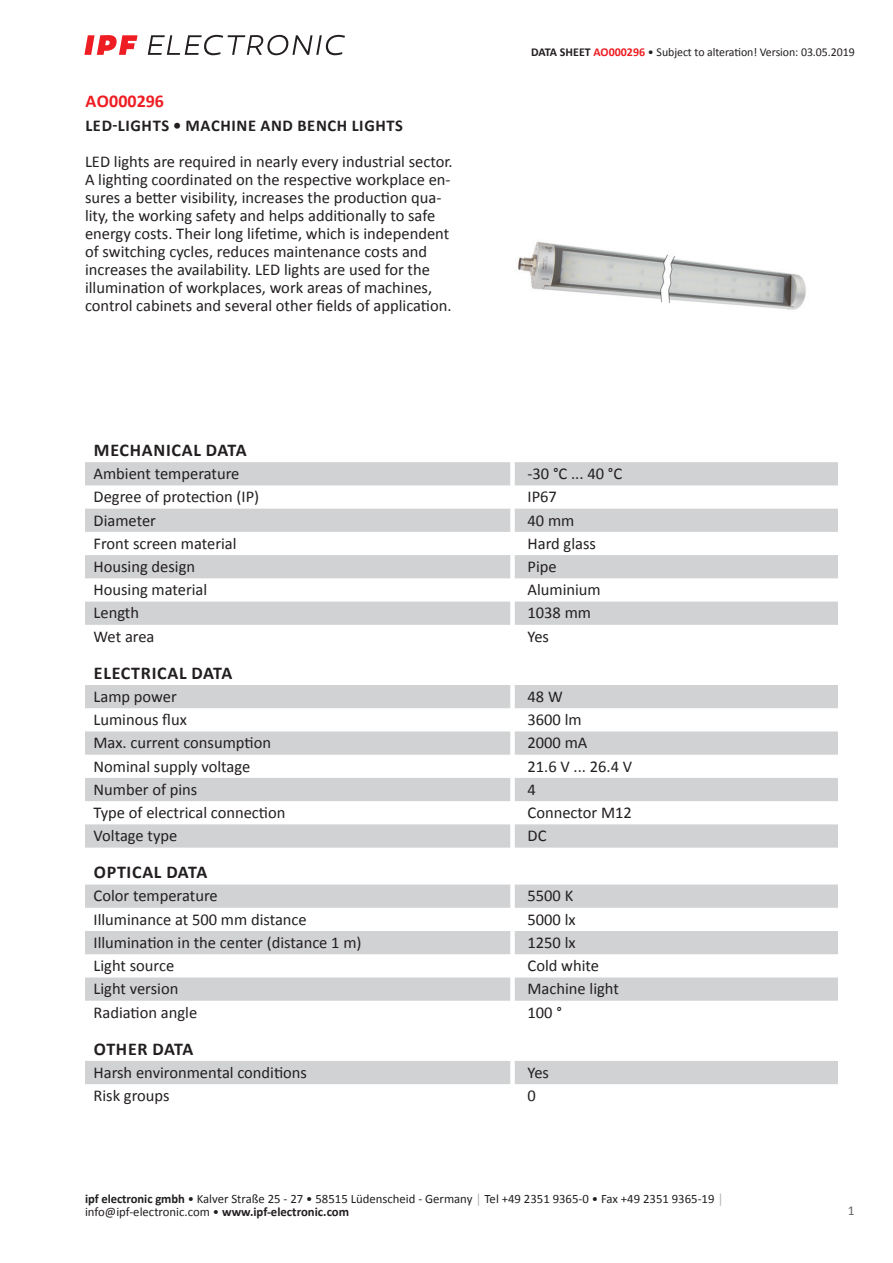
<style>
.page{position:relative;width:893px;height:1263px;background:#fff}
.page>*{position:absolute;margin:0;border:0;box-sizing:border-box;transform-origin:0 0}
.t1{font:700 18px "Calibri";letter-spacing:.04em;color:#231f20}
.t2{font:700 18px "Calibri";letter-spacing:.015em;color:#231f20}
.t3{font:700 18px "Calibri";color:#ee1d23}
.t4{font:16.5px/18px "Calibri";color:#231f20}
.t5{font:700 16.5px "Calibri";letter-spacing:.04em;color:#231f20}
.t6{font:13.5px "Calibri";color:#636366}
.t7{font:12.75px/12.6px "Calibri";color:#231f20}
.t8{font:12px "Calibri";letter-spacing:-.005em;color:#231f20}
.s1{font-weight:700}
.s2{font-weight:700;color:#ee1d23}
.s3{color:#a8a9ad}
</style>
<div class="page">
<svg style="left:148px;top:35px;width:197px;height:20px"></svg>
<svg style="left:84px;top:35px;width:54px;height:20px"></svg>
<svg style="left:85px;top:462px;width:753px;height:163px;fill:#d1d2d4"></svg>
<svg style="left:85px;top:685px;width:753px;height:163px;fill:#d1d2d4"></svg>
<svg style="left:85px;top:884px;width:753px;height:117px;fill:#d1d2d4"></svg>
<div style="left:85px;top:1061px;width:753px;height:23px;background:#d1d2d4"></div>
<img style="left:518px;top:241px;width:288px;height:69px">
<p class="t3" style="left:85px;top:88px;width:80px">AO000296</p>
<p class="t5" style="left:85px;top:114px;width:319px">LED-LIGHTS • MACHINE AND BENCH LIGHTS</p>
<p class="t4" style="left:85px;top:152px;width:369px">LED lights are required in nearly every industrial sector.<br>A lighting coordinated on the respective workplace en&shy;sures a better visibility, increases the production qua&shy;lity, the working safety and helps additionally to safe energy costs. Their long lifetime, which is independent of switching cycles, reduces maintenance costs and increases the availability. LED lights are used for the illumination of workplaces, work areas of machines, control cabinets and several other fields of application.</p>
<p class="t8" style="left:531px;top:44px;width:325px"><span class="s1">DATA SHEET</span> <span class="s2">AO000296</span> • Subject to alteration! Version: 03.05.2019</p>
<p class="t1" style="left:94px;top:437px;width:154px">MECHANICAL DATA</p>
<p class="t4" style="left:94px;top:464px;width:147px">Ambient temperature</p>
<p class="t4" style="left:527px;top:464px;width:96px">-30 °C ... 40 °C</p>
<p class="t4" style="left:94px;top:487px;width:167px">Degree of protection (IP)</p>
<p class="t4" style="left:527px;top:487px;width:31px">IP67</p>
<p class="t4" style="left:94px;top:511px;width:64px">Diameter</p>
<p class="t4" style="left:527px;top:511px;width:48px">40 mm</p>
<p class="t4" style="left:94px;top:534px;width:145px">Front screen material</p>
<p class="t4" style="left:527px;top:534px;width:70px">Hard glass</p>
<p class="t4" style="left:94px;top:557px;width:103px">Housing design</p>
<p class="t4" style="left:527px;top:557px;width:31px">Pipe</p>
<p class="t4" style="left:94px;top:580px;width:115px">Housing material</p>
<p class="t4" style="left:527px;top:580px;width:75px">Aluminium</p>
<p class="t4" style="left:94px;top:603px;width:47px">Length</p>
<p class="t4" style="left:527px;top:603px;width:65px">1038 mm</p>
<p class="t4" style="left:94px;top:627px;width:63px">Wet area</p>
<p class="t4" style="left:527px;top:627px;width:23px">Yes</p>
<p class="t1" style="left:94px;top:660px;width:140px">ELECTRICAL DATA</p>
<p class="t4" style="left:94px;top:687px;width:85px">Lamp power</p>
<p class="t4" style="left:527px;top:687px;width:37px">48 W</p>
<p class="t4" style="left:94px;top:710px;width:95px">Luminous flux</p>
<p class="t4" style="left:527px;top:710px;width:56px">3600 lm</p>
<p class="t4" style="left:94px;top:733px;width:179px">Max. current consumption</p>
<p class="t4" style="left:527px;top:733px;width:61px">2000 mA</p>
<p class="t4" style="left:94px;top:757px;width:158px">Nominal supply voltage</p>
<p class="t4" style="left:527px;top:757px;width:106px">21.6 V ... 26.4 V</p>
<p class="t4" style="left:94px;top:780px;width:105px">Number of pins</p>
<p class="t4" style="left:527px;top:780px;width:10px">4</p>
<p class="t4" style="left:94px;top:803px;width:193px">Type of electrical connection</p>
<p class="t4" style="left:527px;top:803px;width:106px">Connector M12</p>
<p class="t4" style="left:94px;top:826px;width:85px">Voltage type</p>
<p class="t4" style="left:527px;top:826px;width:20px">DC</p>
<p class="t1" style="left:94px;top:859px;width:115px">OPTICAL DATA</p>
<p class="t4" style="left:94px;top:886px;width:126px">Color temperature</p>
<p class="t4" style="left:527px;top:886px;width:47px">5500 K</p>
<p class="t4" style="left:94px;top:910px;width:215px">Illuminance at 500 mm distance</p>
<p class="t4" style="left:527px;top:910px;width:50px">5000 lx</p>
<p class="t4" style="left:94px;top:933px;width:269px">Illumination in the center (distance 1 m)</p>
<p class="t4" style="left:527px;top:933px;width:50px">1250 lx</p>
<p class="t4" style="left:94px;top:956px;width:82px">Light source</p>
<p class="t4" style="left:527px;top:956px;width:73px">Cold white</p>
<p class="t4" style="left:94px;top:979px;width:86px">Light version</p>
<p class="t4" style="left:527px;top:979px;width:93px">Machine light</p>
<p class="t4" style="left:94px;top:1003px;width:105px">Radiation angle</p>
<p class="t4" style="left:527px;top:1003px;width:36px">100 °</p>
<p class="t2" style="left:94px;top:1036px;width:101px">OTHER DATA</p>
<p class="t4" style="left:94px;top:1063px;width:215px">Harsh environmental conditions</p>
<p class="t4" style="left:527px;top:1063px;width:23px">Yes</p>
<p class="t4" style="left:94px;top:1086px;width:78px">Risk groups</p>
<p class="t4" style="left:527px;top:1086px;width:10px">0</p>
<p class="t7" style="left:85px;top:1192px;width:640px"><span class="s1">ipf electronic gmbh</span> • Kalver Straße 25 - 27 • 58515 Lüdenscheid - Germany <span class="s3">│</span> Tel +49 2351 9365-0 • Fax +49 2351 9365-19 <span class="s3">│ </span>info@ipf-electronic.com • <span class="s1">www.ipf-electronic.com</span></p>
<p class="t6" style="left:848px;top:1201px;width:8px">1</p>
</div>
